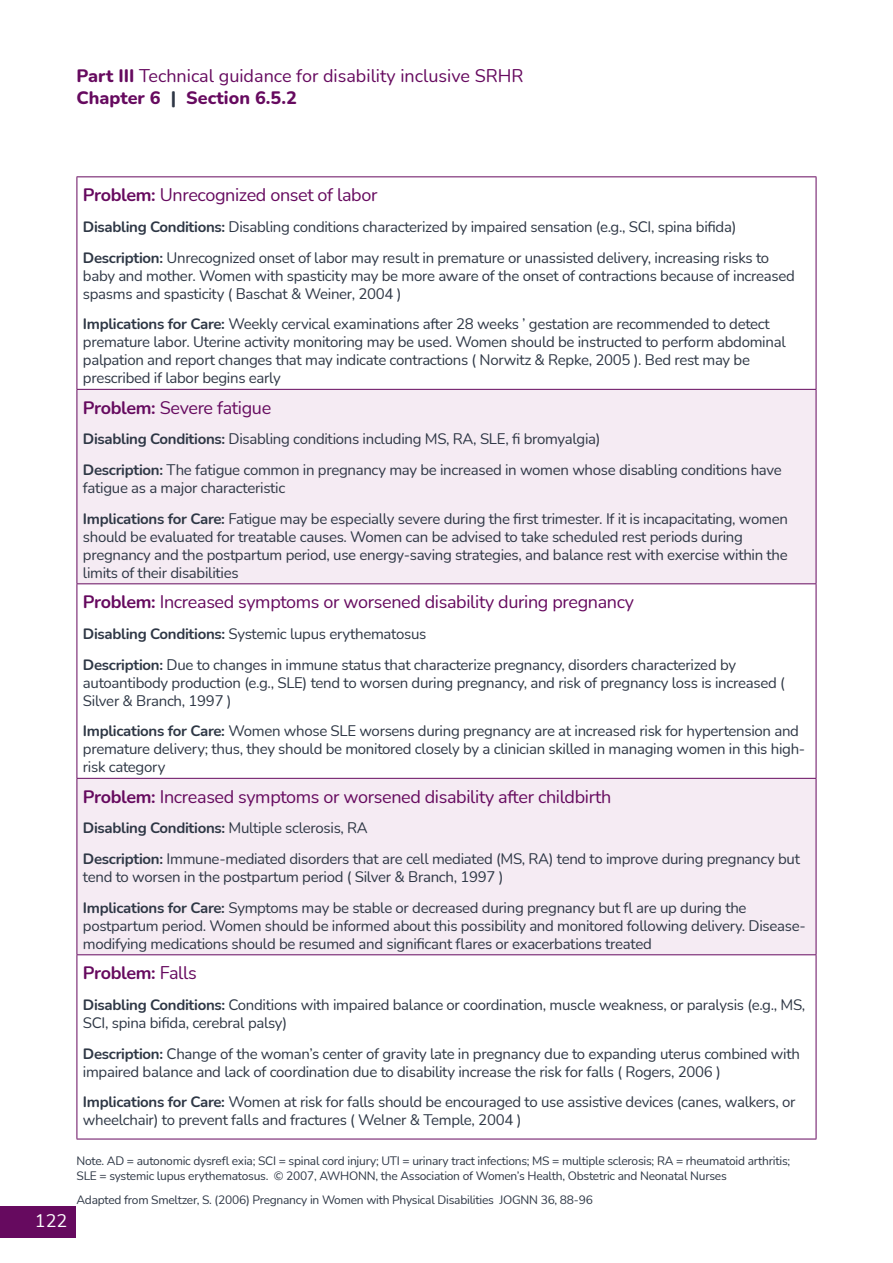
<style>
.page{position:relative;width:893px;height:1263px;background:#fff}
.page>*{position:absolute;margin:0;border:0;box-sizing:border-box;transform-origin:0 0}
.body_copy{font:18px "Nunito";letter-spacing:-.02em;color:#660a5f}
.body_copy-2{font:18px/21.6px "Nunito";color:#660a5f}
.body_copy-3{font:700 18px "Nunito";letter-spacing:-.025em;color:#660a5f}
.t1{font:18px "Nunito";color:#fff}
.body_copy-4{font:15px/18px "Nunito";letter-spacing:-.02em;color:#2e3745}
.body_copy-5{font:700 15px "Nunito";letter-spacing:-.02em;color:#2e3745}
.Footnote_text{font:12px/15px "Nunito";letter-spacing:-.02em;color:#2e3745}
.s1{font-weight:800}
.s2{font-weight:800;color:#2e3745}
.s3{font-weight:700}
.s4{font-weight:400}
</style>
<div class="page">
<div style="left:0;top:1205px;width:75px;height:32px;background:#660a5f"></div>
<svg style="left:78px;top:390px;width:738px;height:564px;fill:#f5ebf3"></svg>
<hr style="left:77px;top:176px;width:739px;height:1px;background:#660a5f">
<hr style="left:77px;top:177px;width:1px;height:212px;background:#660a5f">
<hr style="left:816px;top:177px;width:1px;height:212px;background:#660a5f">
<hr style="left:77px;top:389px;width:739px;height:1px;background:#660a5f">
<hr style="left:77px;top:390px;width:1px;height:193px;background:#660a5f">
<hr style="left:816px;top:390px;width:1px;height:193px;background:#660a5f">
<hr style="left:77px;top:583px;width:739px;height:1px;background:#660a5f">
<hr style="left:77px;top:584px;width:1px;height:194px;background:#660a5f">
<hr style="left:816px;top:584px;width:1px;height:194px;background:#660a5f">
<hr style="left:77px;top:778px;width:739px;height:1px;background:#660a5f">
<hr style="left:77px;top:779px;width:1px;height:175px;background:#660a5f">
<hr style="left:816px;top:779px;width:1px;height:175px;background:#660a5f">
<hr style="left:77px;top:954px;width:739px;height:1px;background:#660a5f">
<hr style="left:77px;top:955px;width:1px;height:184px;background:#660a5f">
<hr style="left:816px;top:955px;width:1px;height:184px;background:#660a5f">
<hr style="left:77px;top:1139px;width:739px;height:1px;background:#660a5f">
<p class="body_copy-2" style="left:77px;top:64px;width:449px"><span class="s1">Part III</span> Technical guidance for disability inclusive SRHR<br><span class="s1">Chapter 6</span> <span class="s2">|</span> <span class="s1">Section 6.5.2</span></p>
<p class="t1" style="left:35px;top:1208px;width:34px">122</p>
<p class="body_copy" style="left:83px;top:182px;width:296px"><span class="s3">Problem:</span> Unrecognized onset of labor</p>
<p class="body_copy-4" style="left:83px;top:217px;width:655px"><span class="s3">Disabling Conditions:</span> Disabling conditions characterized by impaired sensation (e.g., SCI, spina bifida)</p>
<p class="body_copy-4" style="left:83px;top:248px;width:713px"><span class="s3">Description:</span> Unrecognized onset of labor may result in premature or unassisted delivery, increasing risks to baby and mother. Women with spasticity may be more aware of the onset of contractions because of increased spasms and spasticity ( Baschat &amp; Weiner, 2004 )</p>
<p class="body_copy-4" style="left:83px;top:315px;width:704px"><span class="s3">Implications for Care:</span> Weekly cervical examinations after 28 weeks ’ gestation are recommended to detect premature labor. Uterine activity monitoring may be used. Women should be instructed to perform abdominal palpation and report changes that may indicate contractions ( Norwitz &amp; Repke, 2005 ). Bed rest may be prescribed if labor begins early</p>
<p class="body_copy" style="left:83px;top:395px;width:190px"><span class="s3">Problem:</span> Severe fatigue</p>
<p class="body_copy-4" style="left:83px;top:429px;width:519px"><span class="s3">Disabling Conditions:</span> Disabling conditions including MS, RA, SLE, fi bromyalgia)</p>
<p class="body_copy-4" style="left:83px;top:460px;width:700px"><span class="s3">Description:</span> The fatigue common in pregnancy may be increased in women whose disabling conditions have fatigue as a major characteristic</p>
<p class="body_copy-4" style="left:83px;top:509px;width:706px"><span class="s3">Implications for Care:</span> Fatigue may be especially severe during the first trimester. If it is incapacitating, women should be evaluated for treatable causes. Women can be advised to take scheduled rest periods during pregnancy and the postpartum period, use energy-saving strategies, and balance rest with exercise within the limits of their disabilities</p>
<p class="body_copy" style="left:83px;top:589px;width:553px"><span class="s3">Problem:</span> Increased symptoms or worsened disability during pregnancy</p>
<p class="body_copy-4" style="left:83px;top:624px;width:345px"><span class="s3">Disabling Conditions:</span> Systemic lupus erythematosus</p>
<p class="body_copy-4" style="left:83px;top:655px;width:703px"><span class="s3">Description:</span> Due to changes in immune status that characterize pregnancy, disorders characterized by autoantibody production (e.g., SLE) tend to worsen during pregnancy, and risk of pregnancy loss is increased (<br>Silver &amp; Branch, 1997 )</p>
<p class="body_copy-4" style="left:83px;top:721px;width:724px"><span class="s3">Implications for Care:</span> Women whose SLE worsens during pregnancy are at increased risk for hypertension and premature delivery; thus, they should be monitored closely by a clinician skilled in managing women in this high&shy;risk category</p>
<p class="body_copy" style="left:83px;top:784px;width:530px"><span class="s3">Problem:</span> Increased symptoms or worsened disability after childbirth</p>
<p class="body_copy-5" style="left:83px;top:817px;width:286px">Disabling Conditions: <span class="s4">Multiple sclerosis, RA</span></p>
<p class="body_copy-4" style="left:83px;top:849px;width:719px"><span class="s3">Description:</span> Immune-mediated disorders that are cell mediated (MS, RA) tend to improve during pregnancy but tend to worsen in the postpartum period ( Silver &amp; Branch, 1997 )</p>
<p class="body_copy-4" style="left:83px;top:898px;width:724px"><span class="s3">Implications for Care:</span> Symptoms may be stable or decreased during pregnancy but fl are up during the postpartum period. Women should be informed about this possibility and monitored following delivery. Disease&shy;modifying medications should be resumed and significant flares or exacerbations treated</p>
<p class="body_copy-3" style="left:83px;top:960px;width:115px">Problem: <span class="s4">Falls</span></p>
<p class="body_copy-4" style="left:83px;top:995px;width:724px"><span class="s3">Disabling Conditions:</span> Conditions with impaired balance or coordination, muscle weakness, or paralysis (e.g., MS,<br>SCI, spina bifida, cerebral palsy)</p>
<p class="body_copy-4" style="left:83px;top:1044px;width:719px"><span class="s3">Description:</span> Change of the woman’s center of gravity late in pregnancy due to expanding uterus combined with impaired balance and lack of coordination due to disability increase the risk for falls ( Rogers, 2006 )</p>
<p class="body_copy-4" style="left:83px;top:1092px;width:714px"><span class="s3">Implications for Care:</span> Women at risk for falls should be encouraged to use assistive devices (canes, walkers, or wheelchair) to prevent falls and fractures ( Welner &amp; Temple, 2004 )</p>
<p class="Footnote_text" style="left:77px;top:1153px;width:715px">Note. AD = autonomic dysrefl exia; SCI = spinal cord injury; UTI = urinary tract infections; MS = multiple sclerosis; RA = rheumatoid arthritis;<br>SLE = systemic lupus erythematosus. © 2007, AWHONN, the Association of Women’s Health, Obstetric and Neonatal Nurses</p>
<p class="Footnote_text" style="left:77px;top:1192px;width:518px">Adapted from Smeltzer, S. (2006) Pregnancy in Women with Physical Disabilities JOGNN 36, 88-96</p>
</div>
